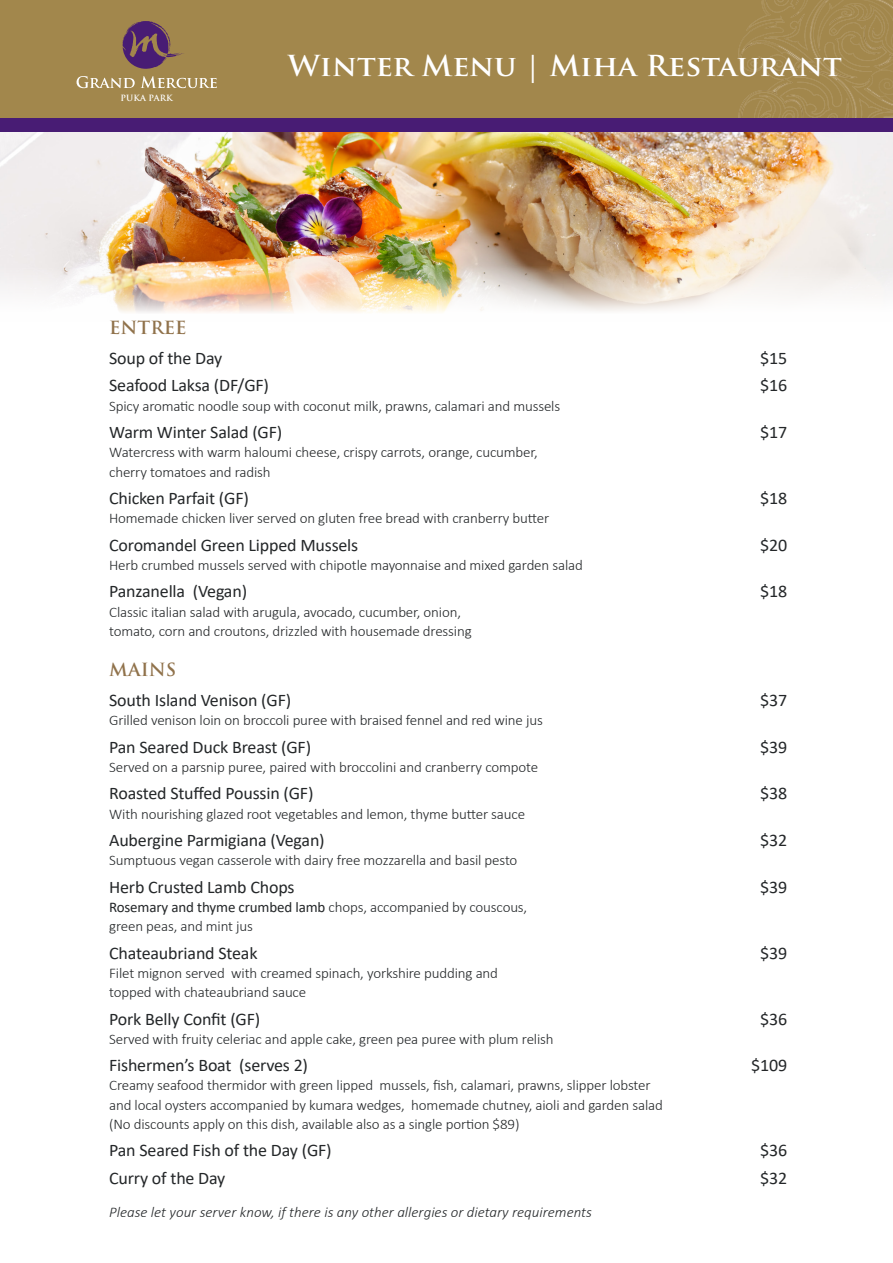
<style>
.page{position:relative;width:893px;height:1263px;background:#fff}
.page>*{position:absolute;margin:0;border:0;box-sizing:border-box;transform-origin:0 0}
.t1{font:700 28.2px "Trajan Pro";color:#fff;scale:1.05 1}
.Body_Text{font:17.7px "Calibri";letter-spacing:-.01em;color:#242729}
.Body_Text-2{font:700 17.7px "Trajan Pro";color:#90724b}
.Body_Text-3{font:300 14.7px/19.2px "Calibri";letter-spacing:-.01em;color:#242729}
.Body_Text-4{font:italic 300 14.7px "Calibri";color:#242729}
.t2{font:700 8.4px "Trajan Pro";letter-spacing:.015em;color:#fff}
.s1{font-weight:400}
</style>
<div class="page">
<div style="left:0;top:0;width:893px;height:130px;background:#a2874c"></div>
<img style="left:738px;top:0;width:154px;height:118px">
<img style="left:0;top:132px;width:893px;height:181px">
<div style="left:0;top:118px;width:893px;height:14px;background:#481c74"></div>
<svg style="left:141px;top:76px;width:76px;height:12px"></svg>
<svg style="left:77px;top:76px;width:58px;height:12px"></svg>
<svg style="left:123px;top:21px;width:61px;height:48px"></svg>
<p class="t2" style="left:121px;top:93px;width:54px">PUKA PARK</p>
<p class="t1" style="left:288px;top:48px;width:529px">Winter Menu | Miha Restaurant</p>
<p class="Body_Text-2" style="left:109px;top:317px;width:79px">ENTREE</p>
<p class="Body_Text" style="left:109px;top:346px;width:115px">Soup of the Day</p>
<p class="Body_Text" style="left:760px;top:346px;width:29px">$15</p>
<p class="Body_Text" style="left:109px;top:373px;width:161px">Seafood Laksa (DF/GF)</p>
<p class="Body_Text" style="left:760px;top:373px;width:29px">$16</p>
<p class="Body_Text-3" style="left:109px;top:396px;width:453px">Spicy aromatic noodle soup with coconut milk, prawns, calamari and mussels</p>
<p class="Body_Text" style="left:109px;top:420px;width:175px">Warm Winter Salad (GF)</p>
<p class="Body_Text" style="left:760px;top:420px;width:29px">$17</p>
<p class="Body_Text-3" style="left:109px;top:443px;width:430px">Watercress with warm haloumi cheese, crispy carrots, orange, cucumber, cherry tomatoes and radish</p>
<p class="Body_Text" style="left:109px;top:486px;width:141px">Chicken Parfait (GF)</p>
<p class="Body_Text" style="left:760px;top:486px;width:29px">$18</p>
<p class="Body_Text-3" style="left:109px;top:509px;width:442px">Homemade chicken liver served on gluten free bread with cranberry butter</p>
<p class="Body_Text" style="left:109px;top:533px;width:251px">Coromandel Green Lipped Mussels</p>
<p class="Body_Text" style="left:760px;top:533px;width:29px">$20</p>
<p class="Body_Text-3" style="left:109px;top:555px;width:475px">Herb crumbed mussels served with chipotle mayonnaise and mixed garden salad</p>
<p class="Body_Text" style="left:109px;top:579px;width:139px">Panzanella (Vegan)</p>
<p class="Body_Text" style="left:760px;top:579px;width:29px">$18</p>
<p class="Body_Text-3" style="left:109px;top:602px;width:364px">Classic italian salad with arugula, avocado, cucumber, onion, tomato, corn and croutons, drizzled with housemade dressing</p>
<p class="Body_Text-2" style="left:109px;top:659px;width:69px">MAINS</p>
<p class="Body_Text" style="left:109px;top:688px;width:184px">South Island Venison (GF)</p>
<p class="Body_Text" style="left:760px;top:688px;width:29px">$37</p>
<p class="Body_Text-3" style="left:109px;top:710px;width:435px">Grilled venison loin on broccoli puree with braised fennel and red wine jus</p>
<p class="Body_Text" style="left:109px;top:734px;width:204px">Pan Seared Duck Breast (GF)</p>
<p class="Body_Text" style="left:760px;top:734px;width:29px">$39</p>
<p class="Body_Text-3" style="left:109px;top:757px;width:430px">Served on a parsnip puree, paired with broccolini and cranberry compote</p>
<p class="Body_Text" style="left:109px;top:781px;width:206px">Roasted Stuffed Poussin (GF)</p>
<p class="Body_Text" style="left:760px;top:781px;width:29px">$38</p>
<p class="Body_Text-3" style="left:109px;top:804px;width:417px">With nourishing glazed root vegetables and lemon, thyme butter sauce</p>
<p class="Body_Text" style="left:109px;top:828px;width:217px">Aubergine Parmigiana (Vegan)</p>
<p class="Body_Text" style="left:760px;top:828px;width:29px">$32</p>
<p class="Body_Text-3" style="left:109px;top:851px;width:410px">Sumptuous vegan casserole with dairy free mozzarella and basil pesto</p>
<p class="Body_Text" style="left:109px;top:875px;width:187px">Herb Crusted Lamb Chops</p>
<p class="Body_Text" style="left:760px;top:875px;width:29px">$39</p>
<p class="Body_Text-3" style="left:109px;top:897px;width:420px"><span class="s1">Rosemary and thyme crumbed lamb</span> chops, accompanied by couscous, green peas, and mint jus</p>
<p class="Body_Text" style="left:109px;top:940px;width:150px">Chateaubriand Steak</p>
<p class="Body_Text" style="left:760px;top:940px;width:29px">$39</p>
<p class="Body_Text-3" style="left:109px;top:963px;width:390px">Filet mignon served with creamed spinach, yorkshire pudding and topped with chateaubriand sauce</p>
<p class="Body_Text" style="left:109px;top:1006px;width:153px">Pork Belly Confit (GF)</p>
<p class="Body_Text" style="left:760px;top:1006px;width:29px">$36</p>
<p class="Body_Text-3" style="left:109px;top:1029px;width:446px">Served with fruity celeriac and apple cake, green pea puree with plum relish</p>
<p class="Body_Text" style="left:109px;top:1053px;width:200px">Fishermen’s Boat (serves 2)</p>
<p class="Body_Text" style="left:751px;top:1053px;width:37px">$109</p>
<p class="Body_Text-3" style="left:109px;top:1076px;width:555px">Creamy seafood thermidor with green lipped mussels, fish, calamari, prawns, slipper lobster and local oysters accompanied by kumara wedges, homemade chutney, aioli and garden salad (No discounts apply on this dish, available also as a single portion $89)</p>
<p class="Body_Text" style="left:109px;top:1138px;width:224px">Pan Seared Fish of the Day (GF)</p>
<p class="Body_Text" style="left:760px;top:1138px;width:29px">$36</p>
<p class="Body_Text" style="left:109px;top:1166px;width:118px">Curry of the Day</p>
<p class="Body_Text" style="left:760px;top:1166px;width:29px">$32</p>
<p class="Body_Text-4" style="left:109px;top:1203px;width:484px">Please let your server know, if there is any other allergies or dietary requirements</p>
</div>
